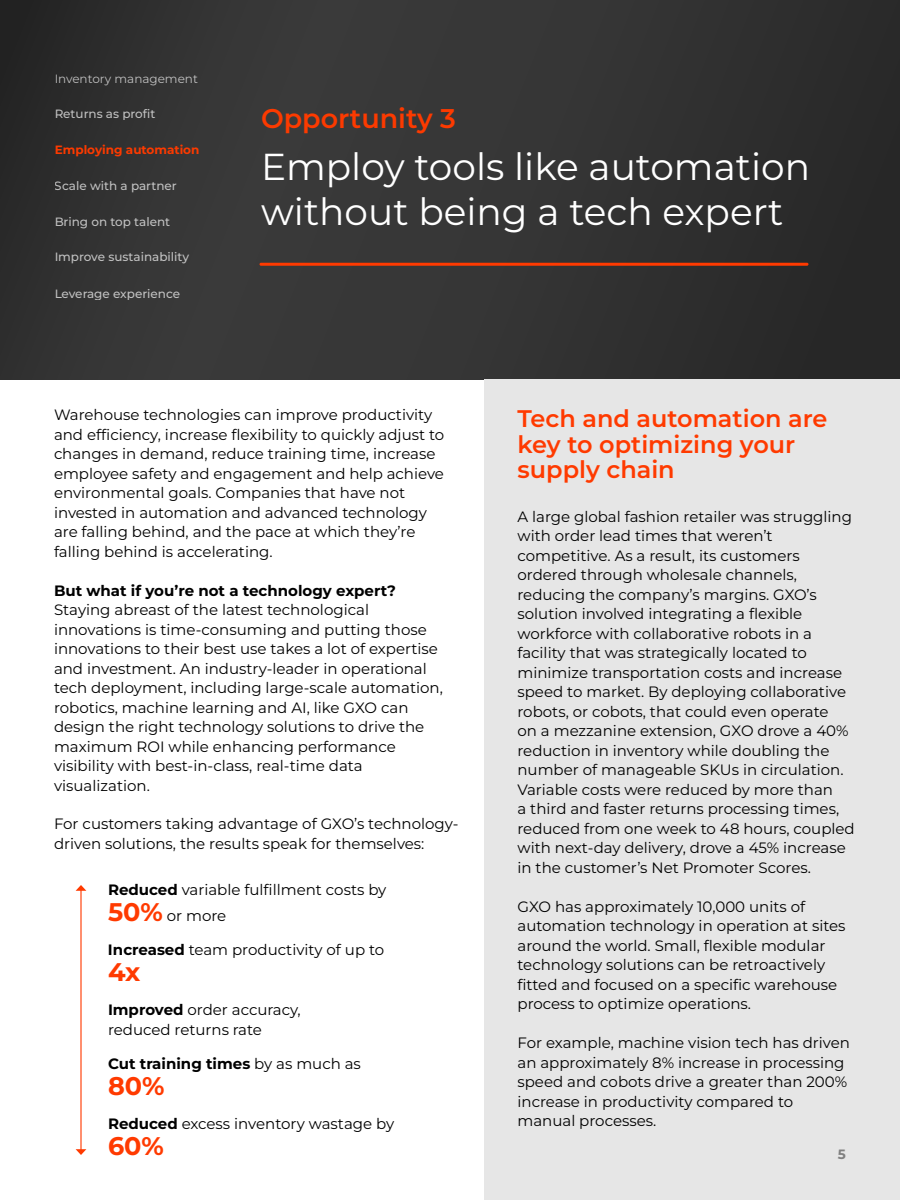
<style>
.page{position:relative;width:900px;height:1200px;background:#fff}
.page>*{position:absolute;margin:0;border:0;box-sizing:border-box;transform-origin:0 0}
.t1{font:37.5px/45px "Montserrat";color:#fff}
.t2{font:600 27px "Montserrat";color:#fc3a00}
.t3{font:700 25.5px "Montserrat";color:#ff3a00}
.t4{font:600 24px/25.5px "Montserrat";color:#ff3a00}
.t5{font:15px/19.5px "Montserrat";color:#000}
.t6{font:700 15px "Montserrat";color:#000}
.t7{font:700 13.5px "Montserrat";color:#808080}
.t8{font:500 12px "Montserrat";color:#fff}
.t9{font:12px "Montserrat";color:#fff}
.t10{font:700 12px "Montserrat";color:#fc3a00}
.s1{font-weight:700}
.s2{font-weight:700;font-size:25.5px;color:#ff3a00}
.s3{font-weight:400}
</style>
<div class="page">
<div style="left:0;top:0;width:900px;height:380px;background:linear-gradient(to right,#363636,#2e2e2e)"></div>
<hr style="left:260px;top:263px;width:548px;height:3px;background:#ff3a00;border-radius:2px">
<div style="left:484px;top:380px;width:416px;height:820px;background:#e6e6e6"></div>
<hr style="left:80px;top:890px;width:2px;height:260px;background:#ff3a00">
<svg style="left:76px;top:885px;width:10px;height:6px"></svg>
<svg style="left:76px;top:1149px;width:10px;height:6px"></svg>
<p class="t9" style="left:54px;top:71px;width:145px">Inventory management</p>
<p class="t8" style="left:55px;top:105px;width:102px">Returns as profit</p>
<p class="t10" style="left:55px;top:141px;width:146px">Employing automation</p>
<p class="t8" style="left:55px;top:177px;width:124px">Scale with a partner</p>
<p class="t8" style="left:55px;top:213px;width:117px">Bring on top talent</p>
<p class="t8" style="left:55px;top:248px;width:136px">Improve sustainability</p>
<p class="t8" style="left:55px;top:285px;width:127px">Leverage experience</p>
<h2 class="t2" style="left:261px;top:99px;width:197px">Opportunity 3</h2>
<h1 class="t1" style="left:261px;top:143px;width:551px">Employ tools like automation without being a tech expert</h1>
<p class="t5" style="left:54px;top:404px;width:392px">Warehouse technologies can improve productivity and efficiency, increase flexibility to quickly adjust to changes in demand, reduce training time, increase employee safety and engagement and help achieve environmental goals. Companies that have not invested in automation and advanced technology are falling behind, and the pace at which they’re falling behind is accelerating.</p>
<p class="t6" style="left:54px;top:579px;width:343px">But what if you’re not a technology expert?</p>
<p class="t5" style="left:54px;top:599px;width:390px">Staying abreast of the latest technological innovations is time-consuming and putting those innovations to their best use takes a lot of expertise and investment. An industry-leader in operational tech deployment, including large-scale automation, robotics, machine learning and AI, like GXO can design the right technology solutions to drive the maximum ROI while enhancing performance visibility with best-in-class, real-time data visualization.</p>
<p class="t5" style="left:54px;top:813px;width:406px">For customers taking advantage of GXO’s technology&shy;driven solutions, the results speak for themselves:</p>
<p class="t5" style="left:108px;top:876px;width:280px;line-height:25.5px"><span class="s1">Reduced</span> variable fulfillment costs by<br><span class="s2">50%</span> or more</p>
<p class="t5" style="left:108px;top:939px;width:278px"><span class="s1">Increased</span> team productivity of up to</p>
<h3 class="t3" style="left:108px;top:953px;width:34px">4x</h3>
<p class="t5" style="left:108px;top:999px;width:194px"><span class="s1">Improved</span> order accuracy, reduced returns rate</p>
<p class="t6" style="left:108px;top:1053px;width:254px">Cut training times <span class="s3">by as much as</span></p>
<h3 class="t3" style="left:108px;top:1067px;width:58px">80%</h3>
<p class="t5" style="left:108px;top:1113px;width:288px"><span class="s1">Reduced</span> excess inventory wastage by</p>
<h3 class="t3" style="left:108px;top:1127px;width:57px">60%</h3>
<h3 class="t4" style="left:518px;top:405px;width:312px">Tech and automation are key to optimizing your supply chain</h3>
<p class="t5" style="left:518px;top:506px;width:339px">A large global fashion retailer was struggling with order lead times that weren’t competitive. As a result, its customers ordered through wholesale channels, reducing the company’s margins. GXO’s solution involved integrating a flexible workforce with collaborative robots in a facility that was strategically located to minimize transportation costs and increase speed to market. By deploying collaborative robots, or cobots, that could even operate<br>on a mezzanine extension, GXO drove a 40% reduction in inventory while doubling the number of manageable SKUs in circulation.<br>Variable costs were reduced by more than<br>a third and faster returns processing times, reduced from one week to 48 hours, coupled with next-day delivery, drove a 45% increase in the customer’s Net Promoter Scores.</p>
<p class="t5" style="left:518px;top:896px;width:330px">GXO has approximately 10,000 units of automation technology in operation at sites around the world. Small, flexible modular technology solutions can be retroactively fitted and focused on a specific warehouse process to optimize operations.</p>
<p class="t5" style="left:518px;top:1033px;width:334px">For example, machine vision tech has driven an approximately 8% increase in processing speed and cobots drive a greater than 200% increase in productivity compared to manual processes.</p>
<p class="t7" style="left:838px;top:1145px;width:10px">5</p>
</div>
